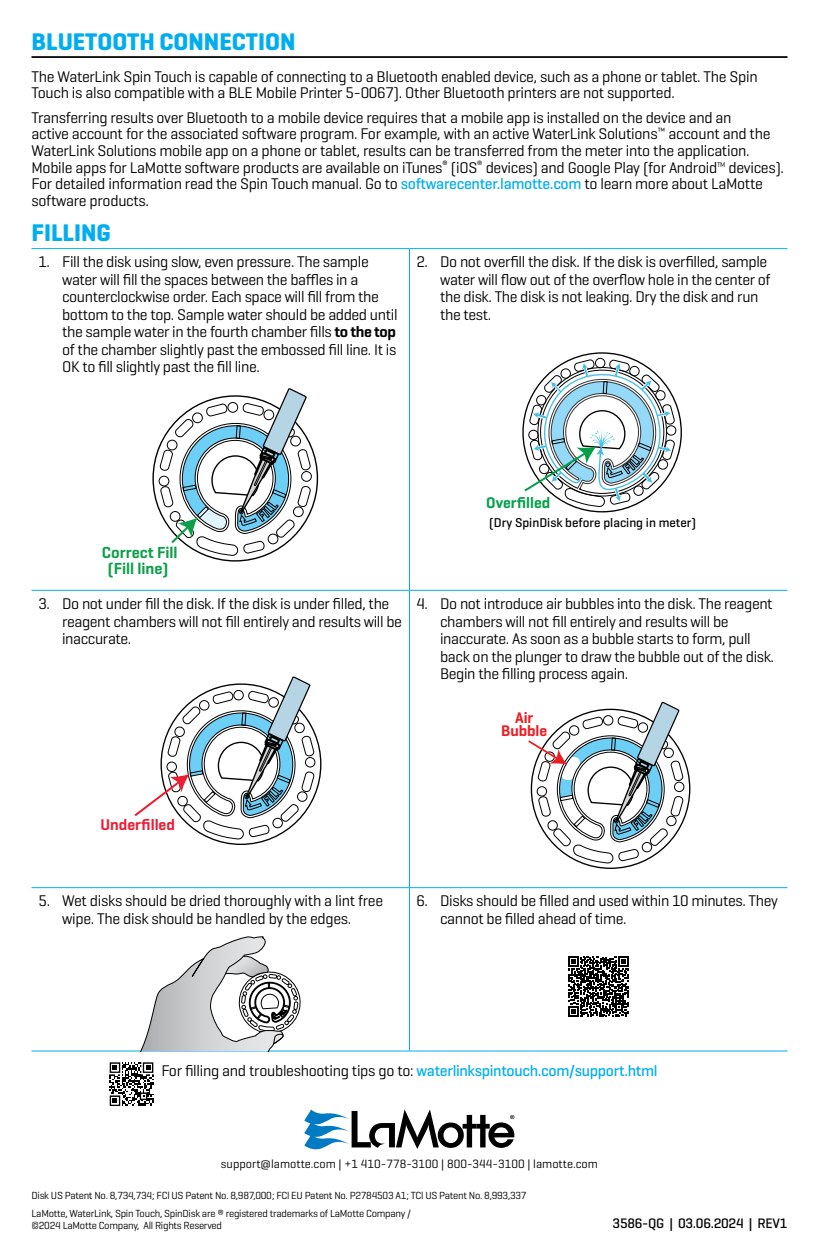
<style>
.page{position:relative;width:819px;height:1260px;background:#fff}
.page>*{position:absolute;margin:0;border:0;box-sizing:border-box;transform-origin:0 0}
.t1{font:700 24.5px "Geogrotesque";color:#00aeef}
.t2{font:600 16.28px/15.8px "Geogrotesque";color:#0d9f49;text-align:center}
.t3{font:15.75px/17.5px "Geogrotesque";letter-spacing:-.025em;color:#000}
.t4{font:600 15.75px "Geogrotesque";color:#ed1d34}
.t5{font:600 15.75px "Geogrotesque";color:#03a04a}
.t6{font:600 15.75px/12.6px "Geogrotesque";letter-spacing:-.005em;color:#ed1d24;text-align:center}
.t7{font:500 14px "Geogrotesque";letter-spacing:-.02em;color:#000}
.t8{font:500 12.95px "Geogrotesque";color:#000}
.t9{font:12.25px "Geogrotesque";color:#000}
.t10{font:10.5px/12.2px "Geogrotesque";letter-spacing:-.025em;color:#000}
.s1{font-weight:500;color:#00aeef}
.s2{font-weight:600}
</style>
<div class="page">
<svg style="left:304px;top:1109px;width:211px;height:41px"></svg>
<hr style="left:32px;top:56px;width:756px;height:2px;background:#000">
<hr style="left:32px;top:248px;width:378px;height:1px;background:#00aeef">
<hr style="left:409px;top:249px;width:1px;height:341px;background:#00aeef">
<hr style="left:410px;top:248px;width:378px;height:1px;background:#00aeef">
<hr style="left:32px;top:590px;width:378px;height:1px;background:#00aeef">
<hr style="left:32px;top:887px;width:378px;height:1px;background:#00aeef">
<hr style="left:32px;top:1051px;width:378px;height:1px;background:#00aeef">
<hr style="left:409px;top:591px;width:1px;height:296px;background:#00aeef">
<hr style="left:409px;top:888px;width:1px;height:163px;background:#00aeef">
<hr style="left:410px;top:590px;width:378px;height:1px;background:#00aeef">
<hr style="left:410px;top:887px;width:378px;height:1px;background:#00aeef">
<hr style="left:410px;top:1051px;width:378px;height:1px;background:#00aeef">
<svg style="left:140px;top:936px;width:162px;height:115px"></svg>
<svg style="left:109px;top:1062px;width:45px;height:44px"></svg>
<svg style="left:568px;top:957px;width:61px;height:60px"></svg>
<div style="left:674px;top:782px;width:10px;height:10px;border:1px solid #000;border-radius:50%"></div>
<svg style="left:528px;top:701px;width:155px;height:163px"></svg>
<div style="left:305px;top:757px;width:10px;height:10px;border:1px solid #000;border-radius:50%"></div>
<svg style="left:134px;top:676px;width:180px;height:164px"></svg>
<div style="left:301px;top:471px;width:11px;height:11px;border:1px solid #000;border-radius:50%"></div>
<div style="left:159px;top:476px;width:10px;height:10px;border:1px solid #000;border-radius:50%"></div>
<svg style="left:160px;top:388px;width:151px;height:168px"></svg>
<div style="left:595px;top:358px;width:10px;height:10px;border:1px solid #000;border-radius:50%"></div>
<div style="left:666px;top:425px;width:10px;height:10px;border:1px solid #000;border-radius:50%"></div>
<svg style="left:522px;top:359px;width:153px;height:148px"></svg>
<h1 class="t1" style="left:32px;top:26px;width:265px">BLUETOOTH CONNECTION</h1>
<p class="t3" style="left:32px;top:67px;width:728px;line-height:16.6px">The WaterLink Spin Touch is capable of connecting to a Bluetooth enabled device, such as a phone or tablet. The Spin<br>Touch is also compatible with a BLE Mobile Printer 5-0067). Other Bluetooth printers are not supported.</p>
<p class="t3" style="left:31px;top:109px;width:754px;line-height:16.6px">Transferring results over Bluetooth to a mobile device requires that a mobile app is installed on the device and an<br>active account for the associated software program. For example, with an active WaterLink Solutions<sup>™</sup> account and the WaterLink Solutions mobile app on a phone or tablet, results can be transferred from the meter into the application.<br>Mobile apps for LaMotte software products are available on iTunes<sup>®</sup> (iOS<sup>®</sup> devices) and Google Play (for Android<sup>TM</sup> devices).<br>For detailed information read the Spin Touch manual. Go to <span class="s1">softwarecenter.lamotte.com</span> to learn more about LaMotte software products.</p>
<h1 class="t1" style="left:32px;top:218px;width:81px">FILLING</h1>
<p class="t3" style="left:62px;top:253px;width:337px;text-indent:-24px">1. Fill the disk using slow, even pressure. The sample water will fill the spaces between the baffles in a counterclockwise order. Each space will fill from the bottom to the top. Sample water should be added until the sample water in the fourth chamber fills <span class="s2">to the top </span>of the chamber slightly past the embossed fill line. It is OK to fill slightly past the fill line.</p>
<p class="t3" style="left:440px;top:253px;width:332px;text-indent:-24px">2. Do not overfill the disk. If the disk is overfilled, sample water will flow out of the overflow hole in the center of the disk. The disk is not leaking. Dry the disk and run the test.</p>
<p class="t2" style="left:102px;top:545px;width:77px">Correct Fill (Fill line)</p>
<p class="t5" style="left:486px;top:492px;width:66px">Overfilled</p>
<p class="t8" style="left:489px;top:514px;width:208px">(Dry SpinDisk before placing in meter)</p>
<p class="t3" style="left:62px;top:595px;width:341px;text-indent:-24px">3. Do not under fill the disk. If the disk is under filled, the reagent chambers will not fill entirely and results will be inaccurate.</p>
<p class="t3" style="left:440px;top:595px;width:335px;text-indent:-24px">4. Do not introduce air bubbles into the disk. The reagent chambers will not fill entirely and results will be inaccurate. As soon as a bubble starts to form, pull back on the plunger to draw the bubble out of the disk.<br>Begin the filling process again.</p>
<p class="t4" style="left:101px;top:815px;width:76px">Underfilled</p>
<p class="t6" style="left:501px;top:712px;width:48px">Air<br>Bubble</p>
<p class="t3" style="left:38px;top:892px;width:346px;text-align:center">5. Wet disks should be dried thoroughly with a lint free wipe. The disk should be handled by the edges.</p>
<p class="t3" style="left:440px;top:892px;width:339px;text-indent:-24px">6. Disks should be filled and used within 10 minutes. They cannot be filled ahead of time.</p>
<p class="t3" style="left:161px;top:1062px;width:498px">For filling and troubleshooting tips go to: <span class="s1">waterlinkspintouch.com/support.html</span></p>
<p class="t9" style="left:221px;top:1156px;width:379px">support@lamotte.com | +1 410-778-3100 | 800-344-3100 | lamotte.com</p>
<p class="t10" style="left:32px;top:1189px;width:497px">Disk US Patent No. 8,734,734; FCl US Patent No. 8,987,000; FCl EU Patent No. P2784503 A1; TCl US Patent No. 8,993,337</p>
<p class="t10" style="left:32px;top:1207px;width:381px">LaMotte, WaterLink, Spin Touch, SpinDisk are ® registered trademarks of LaMotte Company / ©2024 LaMotte Company, All Rights Reserved</p>
<p class="t7" style="left:613px;top:1215px;width:176px">3586-QG | 03.06.2024 | REV1</p>
</div>
